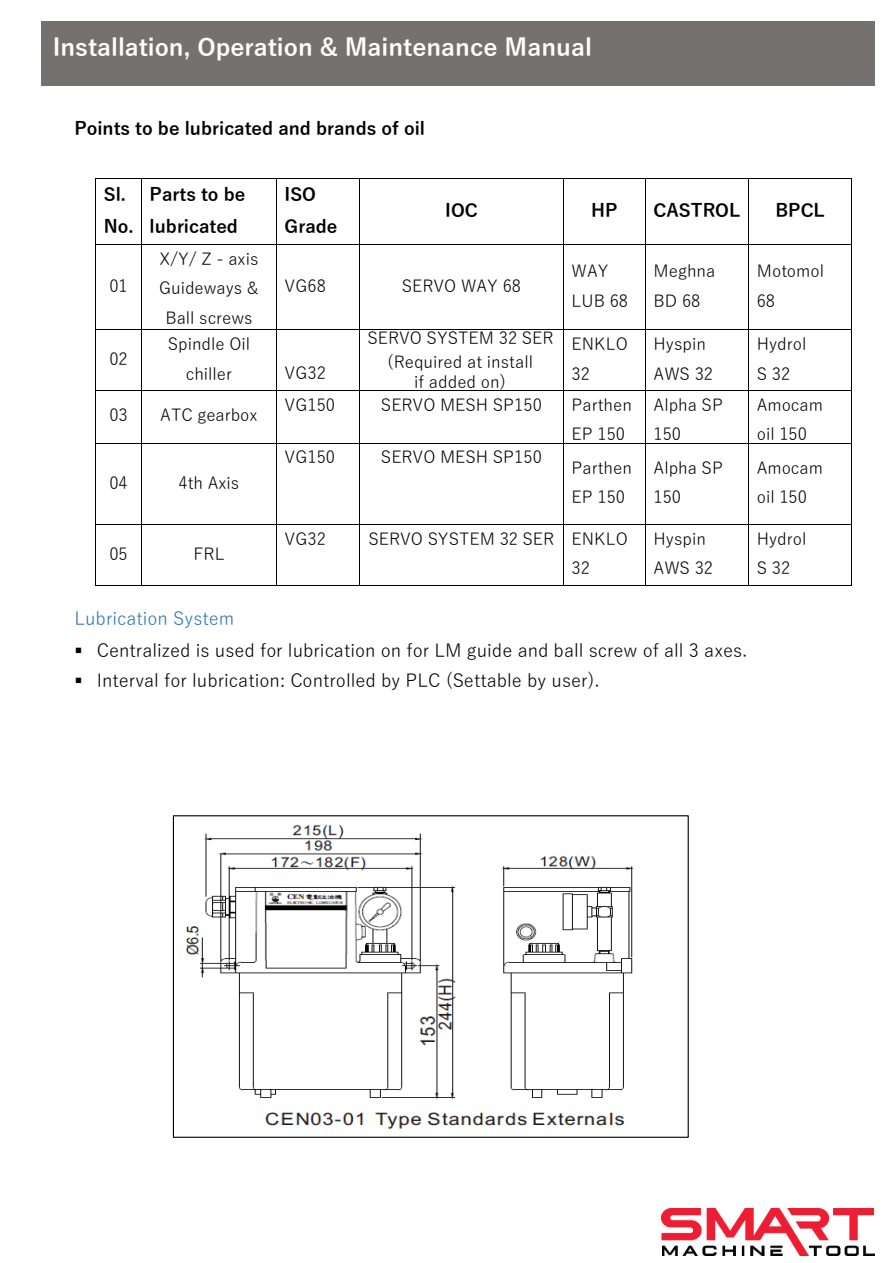
<style>
.page{position:relative;width:893px;height:1263px;background:#fff}
.page>*{position:absolute;margin:0;border:0;box-sizing:border-box;transform-origin:0 0}
.t1{font:700 24px "Yu Gothic";color:#fff}
.t2{font:18px "Yu Gothic";color:#000}
.t3{font:700 18px/32.5px "Yu Gothic";color:#000}
.t4{font:18px "Yu Gothic";color:#2e74b5}
.t5{font:16.5px/29.8px "Yu Gothic";color:#000}
.t6{font:16.5px/19.8px "Yu Gothic";color:#000;text-align:center}
.s1{font-style:inherit}
</style>
<div class="page">
<img style="left:662px;top:1209px;width:213px;height:46px">
<div style="left:41px;top:22px;width:833px;height:64px;background:#767171"></div>
<img style="left:186px;top:824px;width:448px;height:305px">
<div style="left:173px;top:815px;width:516px;height:323px;border:1px solid #000"></div>
<hr style="left:96px;top:179px;width:45px;height:1px;background:#000">
<hr style="left:142px;top:179px;width:134px;height:1px;background:#000">
<hr style="left:277px;top:179px;width:82px;height:1px;background:#000">
<hr style="left:359px;top:179px;width:204px;height:1px;background:#000">
<hr style="left:564px;top:179px;width:81px;height:1px;background:#000">
<hr style="left:646px;top:179px;width:102px;height:1px;background:#000">
<hr style="left:749px;top:179px;width:102px;height:1px;background:#000">
<hr style="left:95px;top:179px;width:1px;height:65px;background:#000">
<hr style="left:141px;top:179px;width:1px;height:65px;background:#000">
<hr style="left:276px;top:179px;width:1px;height:65px;background:#000">
<hr style="left:359px;top:179px;width:1px;height:65px;background:#000">
<hr style="left:563px;top:179px;width:1px;height:65px;background:#000">
<hr style="left:645px;top:179px;width:1px;height:65px;background:#000">
<hr style="left:748px;top:179px;width:1px;height:65px;background:#000">
<hr style="left:851px;top:179px;width:1px;height:65px;background:#000">
<hr style="left:96px;top:244px;width:45px;height:1px;background:#000">
<hr style="left:142px;top:244px;width:134px;height:1px;background:#000">
<hr style="left:277px;top:244px;width:82px;height:1px;background:#000">
<hr style="left:359px;top:244px;width:204px;height:1px;background:#000">
<hr style="left:564px;top:244px;width:81px;height:1px;background:#000">
<hr style="left:646px;top:244px;width:102px;height:1px;background:#000">
<hr style="left:749px;top:244px;width:102px;height:1px;background:#000">
<hr style="left:95px;top:245px;width:1px;height:84px;background:#000">
<hr style="left:141px;top:245px;width:1px;height:84px;background:#000">
<hr style="left:276px;top:245px;width:1px;height:84px;background:#000">
<hr style="left:359px;top:245px;width:1px;height:84px;background:#000">
<hr style="left:563px;top:245px;width:1px;height:84px;background:#000">
<hr style="left:645px;top:245px;width:1px;height:84px;background:#000">
<hr style="left:748px;top:245px;width:1px;height:84px;background:#000">
<hr style="left:851px;top:245px;width:1px;height:84px;background:#000">
<hr style="left:96px;top:329px;width:45px;height:1px;background:#000">
<hr style="left:142px;top:329px;width:134px;height:1px;background:#000">
<hr style="left:277px;top:329px;width:82px;height:1px;background:#000">
<hr style="left:359px;top:329px;width:204px;height:1px;background:#000">
<hr style="left:564px;top:329px;width:81px;height:1px;background:#000">
<hr style="left:646px;top:329px;width:102px;height:1px;background:#000">
<hr style="left:749px;top:329px;width:102px;height:1px;background:#000">
<hr style="left:95px;top:330px;width:1px;height:60px;background:#000">
<hr style="left:141px;top:330px;width:1px;height:60px;background:#000">
<hr style="left:276px;top:330px;width:1px;height:60px;background:#000">
<hr style="left:359px;top:330px;width:1px;height:60px;background:#000">
<hr style="left:563px;top:330px;width:1px;height:60px;background:#000">
<hr style="left:645px;top:330px;width:1px;height:60px;background:#000">
<hr style="left:748px;top:330px;width:1px;height:60px;background:#000">
<hr style="left:851px;top:330px;width:1px;height:60px;background:#000">
<hr style="left:96px;top:390px;width:45px;height:1px;background:#000">
<hr style="left:142px;top:390px;width:134px;height:1px;background:#000">
<hr style="left:277px;top:390px;width:82px;height:1px;background:#000">
<hr style="left:359px;top:390px;width:204px;height:1px;background:#000">
<hr style="left:564px;top:390px;width:81px;height:1px;background:#000">
<hr style="left:646px;top:390px;width:102px;height:1px;background:#000">
<hr style="left:749px;top:390px;width:102px;height:1px;background:#000">
<hr style="left:95px;top:391px;width:1px;height:52px;background:#000">
<hr style="left:141px;top:391px;width:1px;height:52px;background:#000">
<hr style="left:276px;top:391px;width:1px;height:52px;background:#000">
<hr style="left:359px;top:391px;width:1px;height:52px;background:#000">
<hr style="left:563px;top:391px;width:1px;height:52px;background:#000">
<hr style="left:645px;top:391px;width:1px;height:52px;background:#000">
<hr style="left:748px;top:391px;width:1px;height:52px;background:#000">
<hr style="left:851px;top:391px;width:1px;height:52px;background:#000">
<hr style="left:96px;top:443px;width:45px;height:1px;background:#000">
<hr style="left:142px;top:443px;width:134px;height:1px;background:#000">
<hr style="left:277px;top:443px;width:82px;height:1px;background:#000">
<hr style="left:359px;top:443px;width:204px;height:1px;background:#000">
<hr style="left:564px;top:443px;width:81px;height:1px;background:#000">
<hr style="left:646px;top:443px;width:102px;height:1px;background:#000">
<hr style="left:749px;top:443px;width:102px;height:1px;background:#000">
<hr style="left:95px;top:444px;width:1px;height:80px;background:#000">
<hr style="left:141px;top:444px;width:1px;height:80px;background:#000">
<hr style="left:276px;top:444px;width:1px;height:80px;background:#000">
<hr style="left:359px;top:444px;width:1px;height:80px;background:#000">
<hr style="left:563px;top:444px;width:1px;height:80px;background:#000">
<hr style="left:645px;top:444px;width:1px;height:80px;background:#000">
<hr style="left:748px;top:444px;width:1px;height:80px;background:#000">
<hr style="left:851px;top:444px;width:1px;height:80px;background:#000">
<hr style="left:96px;top:524px;width:45px;height:1px;background:#000">
<hr style="left:142px;top:524px;width:134px;height:1px;background:#000">
<hr style="left:277px;top:524px;width:82px;height:1px;background:#000">
<hr style="left:359px;top:524px;width:204px;height:1px;background:#000">
<hr style="left:564px;top:524px;width:81px;height:1px;background:#000">
<hr style="left:646px;top:524px;width:102px;height:1px;background:#000">
<hr style="left:749px;top:524px;width:102px;height:1px;background:#000">
<hr style="left:95px;top:525px;width:1px;height:60px;background:#000">
<hr style="left:96px;top:585px;width:45px;height:1px;background:#000">
<hr style="left:141px;top:525px;width:1px;height:60px;background:#000">
<hr style="left:142px;top:585px;width:134px;height:1px;background:#000">
<hr style="left:276px;top:525px;width:1px;height:60px;background:#000">
<hr style="left:277px;top:585px;width:82px;height:1px;background:#000">
<hr style="left:359px;top:525px;width:1px;height:60px;background:#000">
<hr style="left:359px;top:585px;width:204px;height:1px;background:#000">
<hr style="left:563px;top:525px;width:1px;height:60px;background:#000">
<hr style="left:564px;top:585px;width:81px;height:1px;background:#000">
<hr style="left:645px;top:525px;width:1px;height:60px;background:#000">
<hr style="left:646px;top:585px;width:102px;height:1px;background:#000">
<hr style="left:748px;top:525px;width:1px;height:60px;background:#000">
<hr style="left:749px;top:585px;width:102px;height:1px;background:#000">
<hr style="left:851px;top:525px;width:1px;height:60px;background:#000">
<h1 class="t1" style="left:53px;top:35px;width:541px">Installation, Operation &amp; Maintenance Manual</h1>
<p class="t3" style="left:74px;top:112px;width:352px">Points to be lubricated and brands of oil</p>
<p class="t3" style="left:104px;top:178px;width:31px">Sl.<br>No.</p>
<p class="t3" style="left:150px;top:178px;width:97px">Parts to be lubricated</p>
<p class="t3" style="left:285px;top:178px;width:54px">ISO<br>Grade</p>
<p class="t3" style="left:445px;top:194px;width:34px">IOC</p>
<p class="t3" style="left:591px;top:194px;width:28px">HP</p>
<p class="t3" style="left:654px;top:194px;width:88px">CASTROL</p>
<p class="t3" style="left:775px;top:194px;width:51px">BPCL</p>
<p class="t5" style="left:109px;top:270px;width:20px">01</p>
<p class="t5" style="left:109px;top:343px;width:20px">02</p>
<p class="t5" style="left:160px;top:243px;width:100px">X/Y/ Z - axis</p>
<p class="t5" style="left:159px;top:273px;width:101px;text-align:center">Guideways &amp;<br>Ball screws</p>
<p class="t5" style="left:285px;top:270px;width:43px">VG68</p>
<p class="t5" style="left:402px;top:270px;width:121px">SERVO WAY 68</p>
<p class="t5" style="left:168px;top:328px;width:84px;text-align:center">Spindle Oil chiller</p>
<p class="t5" style="left:285px;top:358px;width:43px">VG32</p>
<p class="t5" style="left:367px;top:323px;width:188px">SERVO SYSTEM 32 SER</p>
<p class="t6" style="left:387px;top:350px;width:147px">(Required at install <span class="s1">if added on</span>)</p>
<p class="t5" style="left:572px;top:255px;width:58px">WAY<br>LUB 68</p>
<p class="t5" style="left:654px;top:255px;width:63px">Meghna<br>BD 68</p>
<p class="t5" style="left:757px;top:255px;width:69px">Motomol<br>68</p>
<p class="t5" style="left:572px;top:328px;width:58px">ENKLO<br>32</p>
<p class="t5" style="left:654px;top:328px;width:61px">Hyspin<br>AWS 32</p>
<p class="t5" style="left:757px;top:328px;width:51px">Hydrol</p>
<p class="t5" style="left:757px;top:358px;width:35px">S 32</p>
<p class="t5" style="left:109px;top:400px;width:20px">03</p>
<p class="t5" style="left:160px;top:400px;width:99px">ATC gearbox</p>
<p class="t5" style="left:109px;top:467px;width:20px">04</p>
<p class="t5" style="left:179px;top:467px;width:62px">4th Axis</p>
<p class="t5" style="left:109px;top:538px;width:20px">05</p>
<p class="t5" style="left:194px;top:538px;width:33px">FRL</p>
<p class="t5" style="left:285px;top:389px;width:52px">VG150</p>
<p class="t5" style="left:381px;top:389px;width:162px">SERVO MESH SP150</p>
<p class="t5" style="left:572px;top:389px;width:62px">Parthen</p>
<p class="t5" style="left:572px;top:419px;width:55px">EP 150</p>
<p class="t5" style="left:285px;top:442px;width:52px">VG150</p>
<p class="t5" style="left:381px;top:442px;width:162px">SERVO MESH SP150</p>
<p class="t5" style="left:572px;top:452px;width:62px">Parthen</p>
<p class="t5" style="left:572px;top:482px;width:55px">EP 150</p>
<p class="t5" style="left:654px;top:389px;width:71px">Alpha SP<br>150</p>
<p class="t5" style="left:757px;top:389px;width:68px">Amocam oil 150</p>
<p class="t5" style="left:654px;top:453px;width:71px">Alpha SP<br>150</p>
<p class="t5" style="left:757px;top:453px;width:68px">Amocam oil 150</p>
<p class="t5" style="left:285px;top:523px;width:43px">VG32</p>
<p class="t5" style="left:369px;top:523px;width:187px">SERVO SYSTEM 32 SER</p>
<p class="t5" style="left:572px;top:523px;width:58px">ENKLO<br>32</p>
<p class="t5" style="left:654px;top:523px;width:61px">Hyspin<br>AWS 32</p>
<p class="t5" style="left:757px;top:523px;width:51px">Hydrol</p>
<p class="t5" style="left:757px;top:553px;width:35px">S 32</p>
<h3 class="t4" style="left:74px;top:609px;width:162px">Lubrication System</h3>
<p class="t2" style="left:74px;top:641px;width:674px">▪ Centralized is used for lubrication on for LM guide and ball screw of all 3 axes.</p>
<p class="t2" style="left:74px;top:672px;width:527px">▪ Interval for lubrication: Controlled by PLC (Settable by user).</p>
</div>
